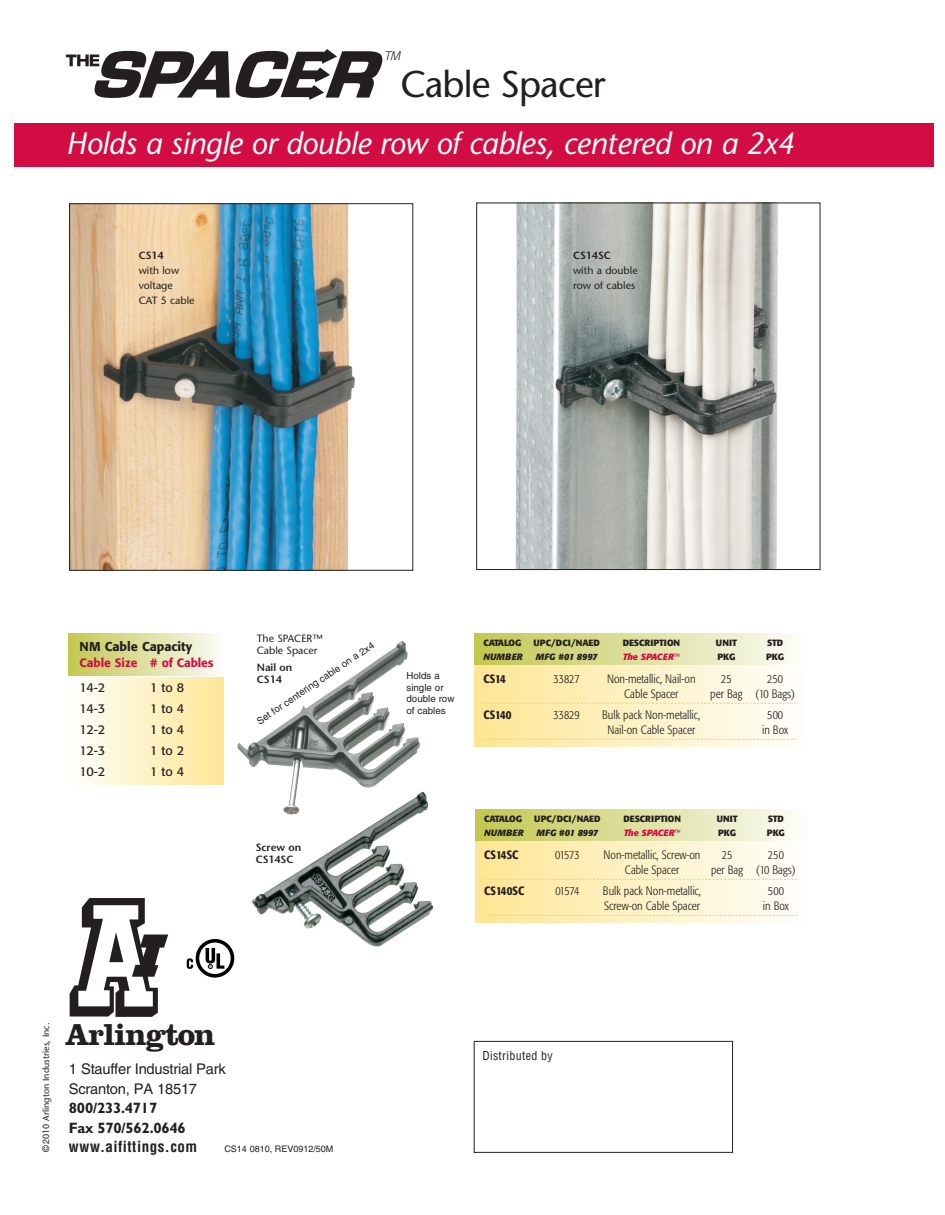
<style>
.page{position:relative;width:945px;height:1215px;background:#fff}
.page>*{position:absolute;margin:0;border:0;box-sizing:border-box;transform-origin:0 0}
.t1{font:37.05px "Stone Sans";letter-spacing:-.025em;color:#231f20}
.t2{font:700 31.5px "Clarendon";letter-spacing:-.035em;color:#231f20}
.t3{font:italic 30.75px "Stone Sans";letter-spacing:-.01em;color:#fff}
.t4{font:700 15px/19.5px "Gill Sans";letter-spacing:-.015em;color:#231f20}
.t5{font:700 condensed 15px "Helvetica";letter-spacing:.035em;color:#231f20}
.t6{font:14.7px/19.5px "Helvetica";letter-spacing:-.015em;color:#231f20}
.t7{font:12.6px "Formata";letter-spacing:.16em;color:#231f20}
.t8{font:500 12.6px "Formata";color:#231f20}
.t9{font:italic 300 12.3px "Formata";color:#231f20}
.t10{font:300 condensed 12px "Formata";color:#231f20}
.t11{font:500 condensed 12px "Formata";color:#231f20}
.t12{font:500 12px "Formata";color:#d20d44}
.t13{font:condensed 12px "Helvetica";letter-spacing:.025em;color:#231f20}
.t14{font:10.5px/15px "Stone Sans";color:#231f20}
.t15{font:600 10.5px/12px "Stone Sans";color:#231f20}
.t16{font:9.75px/11.7px "Helvetica";color:#231f20}
.t17{font:700 9px "Formata";letter-spacing:-.005em;color:#231f20}
.t18{font:9px "Stone Sans";color:#231f20}
.t19{font:9px "Helvetica";color:#231f20}
.t20{font:italic 700 9px "Formata";letter-spacing:.005em;color:#231f20}
.t21{font:italic 700 9px "Formata";letter-spacing:-.015em;color:#d20d44}
.t22{font:700 9px "Formata";letter-spacing:-.025em;color:#231f20}
.t23{font:italic 700 9px "Formata";letter-spacing:.025em;color:#231f20}
.s1{font-weight:400;font-style:normal}
.s2{font-family:"Helvetica"}
</style>
<div class="page">
<img style="left:515px;top:204px;width:263px;height:364px">
<div style="left:476px;top:202px;width:344px;height:368px;border:1px solid #231f20"></div>
<img style="left:252px;top:791px;width:182px;height:156px">
<div style="left:14px;top:124px;width:919px;height:43px;background:#d20d44"></div>
<div style="left:474px;top:1041px;width:259px;height:112px;border:1px solid #231f20"></div>
<img style="left:71px;top:205px;width:284px;height:364px">
<div style="left:69px;top:203px;width:344px;height:368px;border:1px solid #231f20"></div>
<div style="left:475px;top:633px;width:333px;height:34px;background:linear-gradient(to right,#c3c64f,#fcfdf8)"></div>
<div style="left:475px;top:665px;width:333px;height:81px;background:linear-gradient(to right,#ffe693,#fefefc)"></div>
<svg style="left:483px;top:703px;width:314px;height:1px"></svg>
<svg style="left:483px;top:739px;width:314px;height:1px"></svg>
<div style="left:475px;top:809px;width:333px;height:34px;background:linear-gradient(to right,#c3c64e,#fcfcf8)"></div>
<div style="left:475px;top:841px;width:333px;height:81px;background:linear-gradient(to right,#ffe693,#fefefc)"></div>
<svg style="left:484px;top:879px;width:313px;height:1px"></svg>
<svg style="left:484px;top:915px;width:313px;height:1px"></svg>
<img style="left:237px;top:641px;width:184px;height:174px">
<div style="left:69px;top:678px;width:155px;height:106px;background:linear-gradient(to right,#fefefc,#ffe695)"></div>
<div style="left:68px;top:633px;width:156px;height:43px;background:linear-gradient(to right,#c3c64f,#fbfcf6)"></div>
<svg style="left:66px;top:49px;width:316px;height:51px"></svg>
<svg style="left:70px;top:898px;width:98px;height:119px"></svg>
<svg style="left:187px;top:939px;width:47px;height:39px"></svg>
<p class="t9" style="left:385px;top:51px;width:17px">TM</p>
<h1 class="t1" style="left:400px;top:70px;width:207px">Cable Spacer</h1>
<h3 class="t3" style="left:66px;top:131px;width:730px">Holds a single or double row of cables, centered on a 2x4</h3>
<p class="t15" style="left:139px;top:250px;width:26px">CS14</p>
<p class="t14" style="left:139px;top:264px;width:57px">with low voltage<br>CAT 5 cable</p>
<p class="t15" style="left:573px;top:250px;width:39px">CS14SC</p>
<p class="t14" style="left:573px;top:264px;width:66px">with a double row of cables</p>
<p class="t8" style="left:80px;top:641px;width:114px">NM Cable Capacity</p>
<p class="t12" style="left:80px;top:658px;width:136px">Cable Size # of Cables</p>
<p class="t7" style="left:80px;top:683px;width:27px">14-2</p>
<p class="t7" style="left:150px;top:683px;width:36px">1to8</p>
<p class="t7" style="left:80px;top:704px;width:27px">14-3</p>
<p class="t7" style="left:150px;top:704px;width:36px">1to4</p>
<p class="t7" style="left:80px;top:725px;width:27px">12-2</p>
<p class="t7" style="left:150px;top:725px;width:36px">1to4</p>
<p class="t7" style="left:80px;top:746px;width:27px">12-3</p>
<p class="t7" style="left:150px;top:746px;width:36px">1to2</p>
<p class="t7" style="left:80px;top:767px;width:27px">10-2</p>
<p class="t7" style="left:150px;top:767px;width:36px">1to4</p>
<p class="t14" style="left:257px;top:633px;width:67px;line-height:12px">The SPACER™<br>Cable Spacer</p>
<p class="t15" style="left:257px;top:662px;width:37px">Nail on<br>CS14</p>
<p class="t16" style="left:255px;top:718px;width:141px;rotate:-34deg">Set for centering cable on a 2x4</p>
<p class="t15" style="left:256px;top:842px;width:47px">Screw on<br>CS14SC</p>
<p class="t16" style="left:406px;top:671px;width:49px">Holds a single or double row of cables</p>
<p class="t22" style="left:483px;top:639px;width:40px">CATALOG</p>
<p class="t17" style="left:534px;top:639px;width:68px">UPC/DCI/NAED</p>
<p class="t17" style="left:623px;top:639px;width:59px">DESCRIPTION</p>
<p class="t17" style="left:716px;top:639px;width:22px">UNIT</p>
<p class="t17" style="left:767px;top:639px;width:18px">STD</p>
<p class="t23" style="left:483px;top:653px;width:41px">NUMBER</p>
<p class="t20" style="left:536px;top:653px;width:63px">MFG #01 8997</p>
<p class="t21" style="left:623px;top:653px;width:59px">The SPACER<span class="s1">™</span></p>
<p class="t17" style="left:717px;top:653px;width:20px">PKG</p>
<p class="t17" style="left:766px;top:653px;width:20px">PKG</p>
<p class="t11" style="left:483px;top:674px;width:24px">CS14</p>
<p class="t10" style="left:554px;top:674px;width:28px">33827</p>
<p class="t10" style="left:607px;top:674px;width:90px">Non-metallic, Nail-on</p>
<p class="t10" style="left:721px;top:674px;width:12px">25</p>
<p class="t10" style="left:767px;top:674px;width:17px">250</p>
<p class="t10" style="left:624px;top:689px;width:56px">Cable Spacer</p>
<p class="t10" style="left:710px;top:689px;width:86px">per Bag (10 Bags)</p>
<p class="t11" style="left:483px;top:710px;width:30px">CS140</p>
<p class="t10" style="left:554px;top:710px;width:28px">33829</p>
<p class="t10" style="left:602px;top:710px;width:100px">Bulk pack Non-metallic,</p>
<p class="t10" style="left:767px;top:710px;width:17px">500</p>
<p class="t10" style="left:608px;top:725px;width:89px">Nail-on Cable Spacer</p>
<p class="t10" style="left:762px;top:725px;width:27px">in Box</p>
<p class="t22" style="left:484px;top:815px;width:40px">CATALOG</p>
<p class="t17" style="left:534px;top:815px;width:68px">UPC/DCI/NAED</p>
<p class="t17" style="left:623px;top:815px;width:59px">DESCRIPTION</p>
<p class="t17" style="left:717px;top:815px;width:22px">UNIT</p>
<p class="t17" style="left:768px;top:815px;width:18px">STD</p>
<p class="t23" style="left:484px;top:829px;width:41px">NUMBER</p>
<p class="t20" style="left:537px;top:829px;width:63px">MFG #01 8997</p>
<p class="t21" style="left:624px;top:829px;width:59px">The SPACER<span class="s1">™</span></p>
<p class="t17" style="left:718px;top:829px;width:20px">PKG</p>
<p class="t17" style="left:767px;top:829px;width:20px">PKG</p>
<p class="t11" style="left:484px;top:850px;width:36px">CS14SC</p>
<p class="t10" style="left:555px;top:850px;width:26px">01573</p>
<p class="t10" style="left:604px;top:850px;width:98px">Non-metallic, Screw-on</p>
<p class="t10" style="left:722px;top:850px;width:12px">25</p>
<p class="t10" style="left:768px;top:850px;width:17px">250</p>
<p class="t10" style="left:625px;top:865px;width:56px">Cable Spacer</p>
<p class="t10" style="left:711px;top:865px;width:86px">per Bag (10 Bags)</p>
<p class="t11" style="left:484px;top:886px;width:42px">CS140SC</p>
<p class="t10" style="left:555px;top:886px;width:25px">01574</p>
<p class="t10" style="left:603px;top:886px;width:100px">Bulk pack Non-metallic,</p>
<p class="t10" style="left:768px;top:886px;width:17px">500</p>
<p class="t10" style="left:604px;top:901px;width:98px">Screw-on Cable Spacer</p>
<p class="t10" style="left:763px;top:901px;width:27px">in Box</p>
<p class="t18" style="left:43px;top:1152px;width:131px;rotate:-90deg"><span class="s2">©2</span>010 Arlington Industries, Inc.</p>
<h2 class="t2" style="left:65px;top:1024px;width:152px">Arlington</h2>
<p class="t6" style="left:69px;top:1061px;width:158px">1 Stauffer Industrial Park<br>Scranton, PA 18517</p>
<p class="t4" style="left:69px;top:1100px;width:118px">800/233.4717<br>Fax 570/562.0646</p>
<p class="t5" style="left:69px;top:1138px;width:130px">www.aifittings.com</p>
<p class="t19" style="left:224px;top:1145px;width:111px">CS14 0810, REV0912/50M</p>
<p class="t13" style="left:482px;top:1049px;width:72px">Distributed by</p>
</div>
